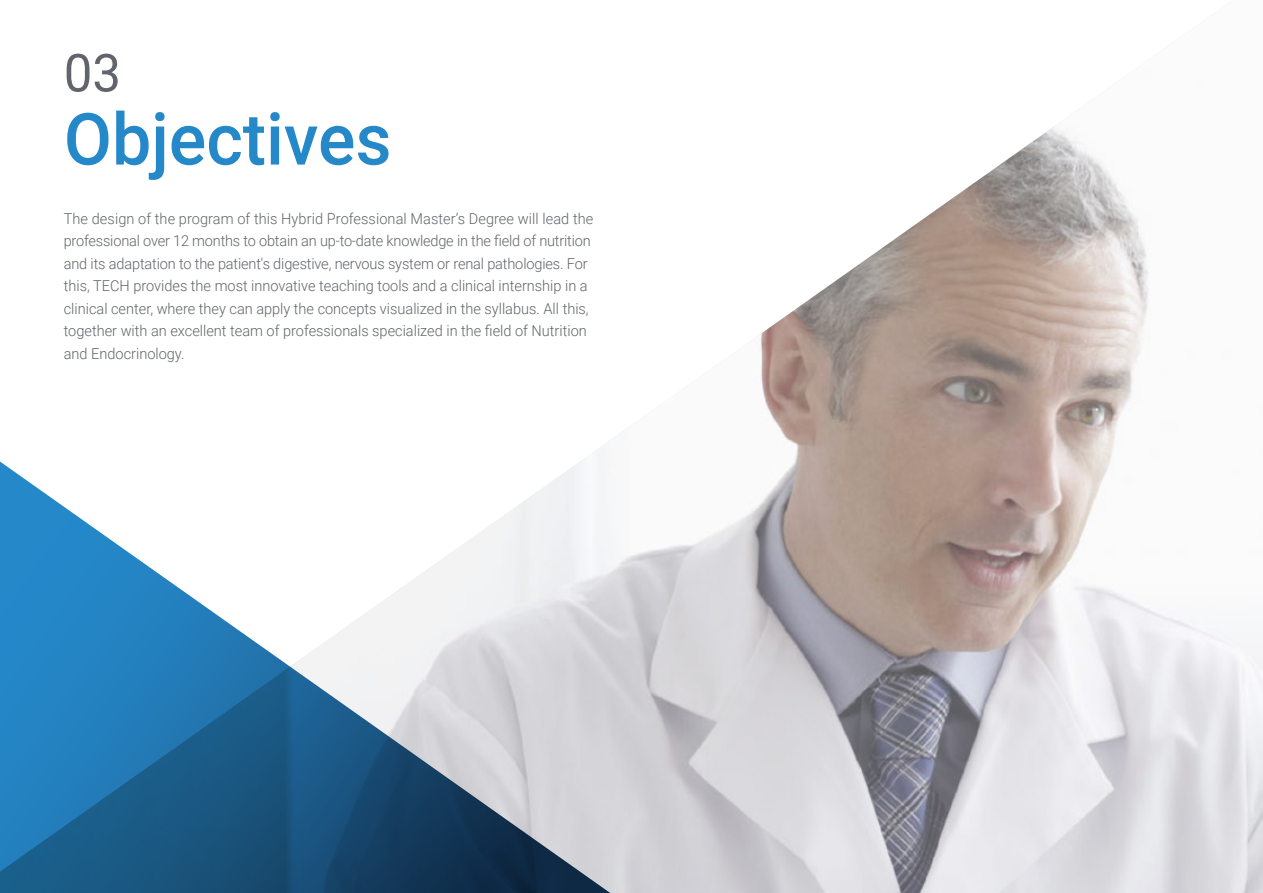
<style>
.page{position:relative;width:1263px;height:893px;background:#fff}
.page>*{position:absolute;margin:0;border:0;box-sizing:border-box;transform-origin:0 0}
.t1{font:500 72px "Roboto";color:#2488c9}
.t2{font:52.5px "Roboto";color:#61646a}
.t3{font:300 15px/22.5px "Roboto";color:#61646a}
</style>
<div class="page">
<img style="left:603px;top:125px;width:660px;height:768px">
<svg style="left:0;top:446px;width:640px;height:447px"></svg>
<h2 class="t2" style="left:64px;top:36px;width:59px">03</h2>
<h1 class="t1" style="left:64px;top:89px;width:329px">Objectives</h1>
<p class="t3" style="left:64px;top:207px;width:531px">The design of the program of this Hybrid Professional Master’s Degree will lead the professional over 12 months to obtain an up-to-date knowledge in the field of nutrition and its adaptation to the patient's digestive, nervous system or renal pathologies. For this, TECH provides the most innovative teaching tools and a clinical internship in a clinical center, where they can apply the concepts visualized in the syllabus. All this, together with an excellent team of professionals specialized in the field of Nutrition and Endocrinology.</p>
</div>
